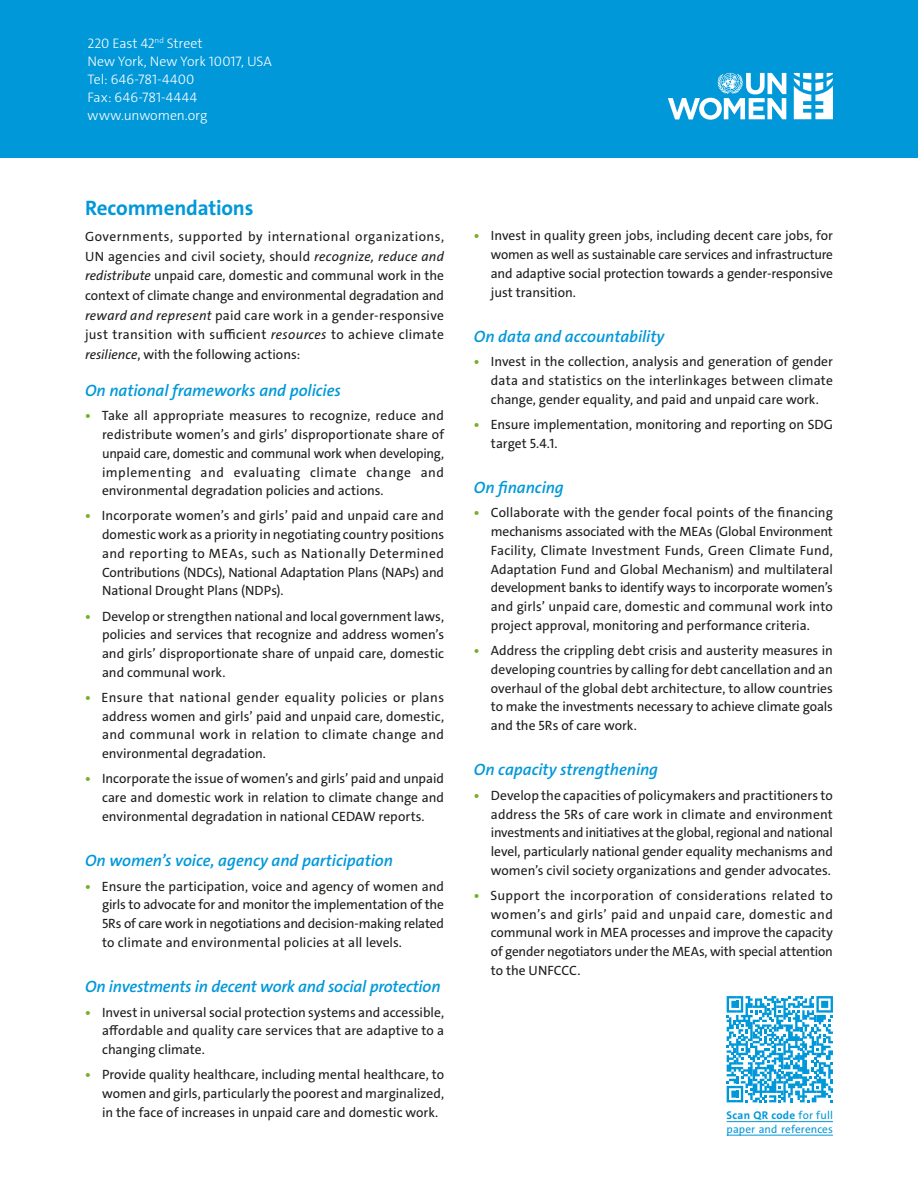
<style>
.page{position:relative;width:918px;height:1188px;background:#fff}
.page>*{position:absolute;margin:0;border:0;box-sizing:border-box;transform-origin:0 0}
.t1{font:700 21px "The Sans C4 s";letter-spacing:-.01em;color:#0098d9}
.t2{font:italic 600 16.5px "The Sans C4 s";letter-spacing:-.005em;color:#0098d9}
.t3{font:300 13.8px/18px "The Sans C4 s";color:#fff}
.t4{font:13.5px/18.8px "The Sans C4 s";color:#1d1d1b;text-align:justify}
.t5{font:11.25px/13.2px "The Sans C4 s";letter-spacing:.01em;color:#0098d9}
.s1{font-style:italic}
.s2{font-weight:700;color:#75b027}
.s3{font-weight:700}
</style>
<div class="page">
<div style="left:0;top:0;width:918px;height:157px;background:#0098d9"></div>
<svg style="left:668px;top:72px;width:118px;height:48px"></svg>
<svg style="left:794px;top:73px;width:39px;height:46px"></svg>
<hr style="left:727px;top:1121px;width:72px;height:1px;background:#0098d9">
<hr style="left:799px;top:1121px;width:34px;height:1px;background:#0098d9">
<hr style="left:727px;top:1135px;width:106px;height:1px;background:#0098d9">
<svg style="left:727px;top:996px;width:106px;height:106px"></svg>
<p class="t3" style="left:88px;top:34px;width:186px">220 East 42<sup>nd</sup> Street<br>New York, New York 10017, USA<br>Tel: 646-781-4400<br>Fax: 646-781-4444 www.unwomen.org</p>
<h1 class="t1" style="left:85px;top:195px;width:170px">Recommendations</h1>
<p class="t4" style="left:85px;top:227px;width:361px;line-height:19.6px">Governments, supported by international organizations, UN agencies and civil society, should <span class="s1">recognize, reduce and redistribute</span> unpaid care, domestic and communal work in the context of climate change and environmental degradation and <span class="s1">reward and represent</span> paid care work in a gender-responsive just transition with sufficient <span class="s1">resources</span> to achieve climate <span class="s1">resilience</span>, with the following actions:</p>
<p class="t2" style="left:85px;top:379px;width:257px">On national frameworks and policies</p>
<p class="t4" style="left:102px;top:406px;width:344px;text-indent:-17px"><span class="s2">•</span> Take all appropriate measures to recognize, reduce and redistribute women’s and girls’ disproportionate share of unpaid care, domestic and communal work when developing, implementing and evaluating climate change and environmental degradation policies and actions.</p>
<p class="t4" style="left:102px;top:507px;width:344px;text-indent:-17px"><span class="s2">•</span> Incorporate women’s and girls’ paid and unpaid care and domestic work as a priority in negotiating country positions and reporting to MEAs, such as Nationally Determined Contributions (NDCs), National Adaptation Plans (NAPs) and National Drought Plans (NDPs).</p>
<p class="t4" style="left:102px;top:607px;width:344px;text-indent:-17px"><span class="s2">•</span> Develop or strengthen national and local government laws, policies and services that recognize and address women’s and girls’ disproportionate share of unpaid care, domestic and communal work.</p>
<p class="t4" style="left:102px;top:688px;width:344px;text-indent:-17px"><span class="s2">•</span> Ensure that national gender equality policies or plans address women and girls’ paid and unpaid care, domestic, and communal work in relation to climate change and environmental degradation.</p>
<p class="t4" style="left:102px;top:770px;width:344px;text-indent:-17px"><span class="s2">•</span> Incorporate the issue of women’s and girls’ paid and unpaid care and domestic work in relation to climate change and environmental degradation in national CEDAW reports.</p>
<p class="t2" style="left:85px;top:850px;width:309px">On women’s voice, agency and participation</p>
<p class="t4" style="left:102px;top:877px;width:344px;text-indent:-17px"><span class="s2">•</span> Ensure the participation, voice and agency of women and girls to advocate for and monitor the implementation of the 5Rs of care work in negotiations and decision-making related to climate and environmental policies at all levels.</p>
<p class="t2" style="left:85px;top:976px;width:357px">On investments in decent work and social protection</p>
<p class="t4" style="left:102px;top:1003px;width:344px;text-indent:-17px"><span class="s2">•</span> Invest in universal social protection systems and accessible, affordable and quality care services that are adaptive to a changing climate.</p>
<p class="t4" style="left:102px;top:1065px;width:344px;text-indent:-17px"><span class="s2">•</span> Provide quality healthcare, including mental healthcare, to women and girls, particularly the poorest and marginalized, in the face of increases in unpaid care and domestic work.</p>
<p class="t4" style="left:491px;top:226px;width:344px;text-indent:-17px"><span class="s2">•</span> Invest in quality green jobs, including decent care jobs, for women as well as sustainable care services and infrastructure and adaptive social protection towards a gender-responsive just transition.</p>
<p class="t2" style="left:474px;top:325px;width:192px">On data and accountability</p>
<p class="t4" style="left:491px;top:352px;width:344px;text-indent:-17px"><span class="s2">•</span> Invest in the collection, analysis and generation of gender data and statistics on the interlinkages between climate change, gender equality, and paid and unpaid care work.</p>
<p class="t4" style="left:491px;top:415px;width:344px;text-indent:-17px"><span class="s2">•</span> Ensure implementation, monitoring and reporting on SDG target 5.4.1.</p>
<p class="t2" style="left:474px;top:477px;width:91px">On financing</p>
<p class="t4" style="left:491px;top:504px;width:344px;text-indent:-17px"><span class="s2">•</span> Collaborate with the gender focal points of the financing mechanisms associated with the MEAs (Global Environment Facility, Climate Investment Funds, Green Climate Fund, Adaptation Fund and Global Mechanism) and multilateral development banks to identify ways to incorporate women’s and girls’ unpaid care, domestic and communal work into project approval, monitoring and performance criteria.</p>
<p class="t4" style="left:491px;top:641px;width:344px;text-indent:-17px"><span class="s2">•</span> Address the crippling debt crisis and austerity measures in developing countries by calling for debt cancellation and an overhaul of the global debt architecture, to allow countries to make the investments necessary to achieve climate goals and the 5Rs of care work.</p>
<p class="t2" style="left:474px;top:759px;width:186px">On capacity strengthening</p>
<p class="t4" style="left:491px;top:786px;width:344px;text-indent:-17px"><span class="s2">•</span> Develop the capacities of policymakers and practitioners to address the 5Rs of care work in climate and environment investments and initiatives at the global, regional and national level, particularly national gender equality mechanisms and women’s civil society organizations and gender advocates.</p>
<p class="t4" style="left:491px;top:886px;width:344px;text-indent:-17px"><span class="s2">•</span> Support the incorporation of considerations related to women’s and girls’ paid and unpaid care, domestic and communal work in MEA processes and improve the capacity of gender negotiators under the MEAs, with special attention to the UNFCCC.</p>
<p class="t5" style="left:727px;top:1109px;width:108px"><span class="s3">Scan QR code</span> for full paper and references</p>
</div>
